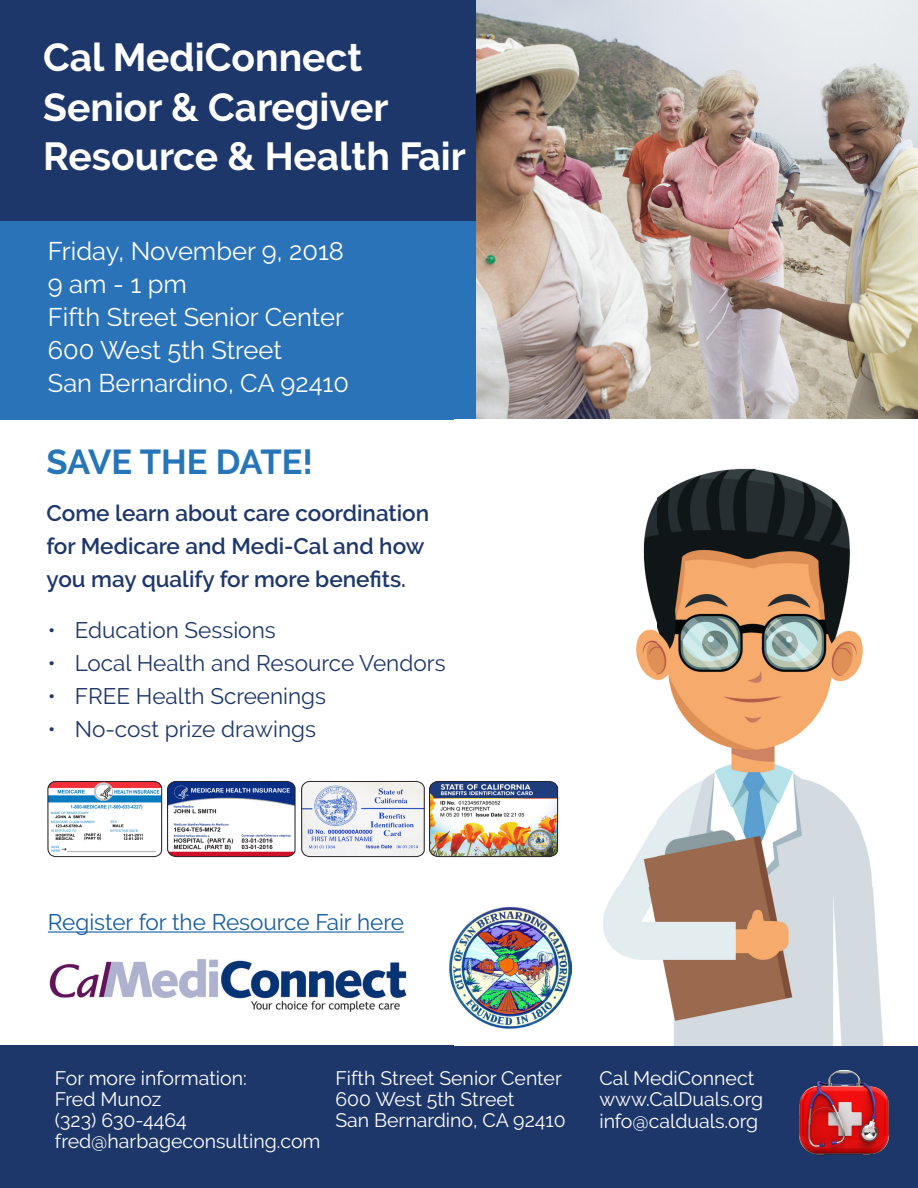
<style>
.page{position:relative;width:918px;height:1188px;background:#fff}
.page>*{position:absolute;margin:0;border:0;box-sizing:border-box;transform-origin:0 0}
.t1{font:700 39px "Raleway";color:#fff}
.t2{font:700 34.5px "Raleway";letter-spacing:-.005em;color:#2775b9}
.t3{font:25.5px "Raleway";color:#fff}
.t4{font:22.5px "Raleway";color:#1e376a}
.t5{font:600 22.5px/33px "Raleway";color:#1e376a}
.t6{font:22.5px "Raleway";color:#175d9e}
.t7{font:19.5px "Raleway";color:#fff}
</style>
<div class="page">
<img style="left:475px;top:0;width:443px;height:419px">
<div style="left:0;top:0;width:475px;height:298px;background:#1e376a"></div>
<div style="left:0;top:1046px;width:918px;height:142px;background:#1e376a"></div>
<div style="left:0;top:221px;width:475px;height:199px;background:#2a73b9"></div>
<img style="left:454px;top:468px;width:430px;height:578px">
<hr style="left:48px;top:931px;width:356px;height:2px;background:#175d9e">
<img style="left:449px;top:907px;width:122px;height:123px">
<img style="left:295px;top:962px;width:112px;height:50px">
<svg style="left:48px;top:781px;width:247px;height:229px"></svg>
<img style="left:302px;top:781px;width:256px;height:76px">
<img style="left:799px;top:1069px;width:91px;height:87px">
<p class="t1" style="left:43px;top:35px;width:321px">Cal MediConnect</p>
<p class="t1" style="left:43px;top:85px;width:347px">Senior &amp; Caregiver</p>
<p class="t1" style="left:43px;top:134px;width:424px">Resource &amp; Health Fair</p>
<p class="t3" style="left:48px;top:236px;width:298px">Friday, November 9, 2018</p>
<p class="t3" style="left:48px;top:269px;width:141px">9 am - 1 pm</p>
<p class="t3" style="left:48px;top:302px;width:298px">Fifth Street Senior Center</p>
<p class="t3" style="left:48px;top:335px;width:236px">600 West 5th Street</p>
<p class="t3" style="left:48px;top:368px;width:303px">San Bernardino, CA 92410</p>
<p class="t2" style="left:46px;top:442px;width:268px">SAVE THE DATE!</p>
<p class="t5" style="left:46px;top:497px;width:384px">Come learn about care coordination for Medicare and Medi-Cal and how you may qualify for more benefits.</p>
<p class="t4" style="left:48px;top:617px;width:229px">• Education Sessions</p>
<p class="t4" style="left:48px;top:650px;width:399px">• Local Health and Resource Vendors</p>
<p class="t4" style="left:48px;top:683px;width:280px">• FREE Health Screenings</p>
<p class="t4" style="left:48px;top:716px;width:270px">• No-cost prize drawings</p>
<p class="t6" style="left:48px;top:909px;width:358px">Register for the Resource Fair here</p>
<p class="t7" style="left:55px;top:1067px;width:193px">For more information:</p>
<p class="t7" style="left:55px;top:1088px;width:108px">Fred Munoz</p>
<p class="t7" style="left:55px;top:1109px;width:134px">(323) 630-4464</p>
<p class="t7" style="left:55px;top:1130px;width:267px">fred@harbageconsulting.com</p>
<p class="t7" style="left:335px;top:1067px;width:228px">Fifth Street Senior Center</p>
<p class="t7" style="left:335px;top:1088px;width:180px">600 West 5th Street</p>
<p class="t7" style="left:335px;top:1109px;width:232px">San Bernardino, CA 92410</p>
<p class="t7" style="left:599px;top:1067px;width:156px">Cal MediConnect</p>
<p class="t7" style="left:599px;top:1088px;width:165px">www.CalDuals.org</p>
<p class="t7" style="left:599px;top:1110px;width:160px">info@calduals.org</p>
</div>
